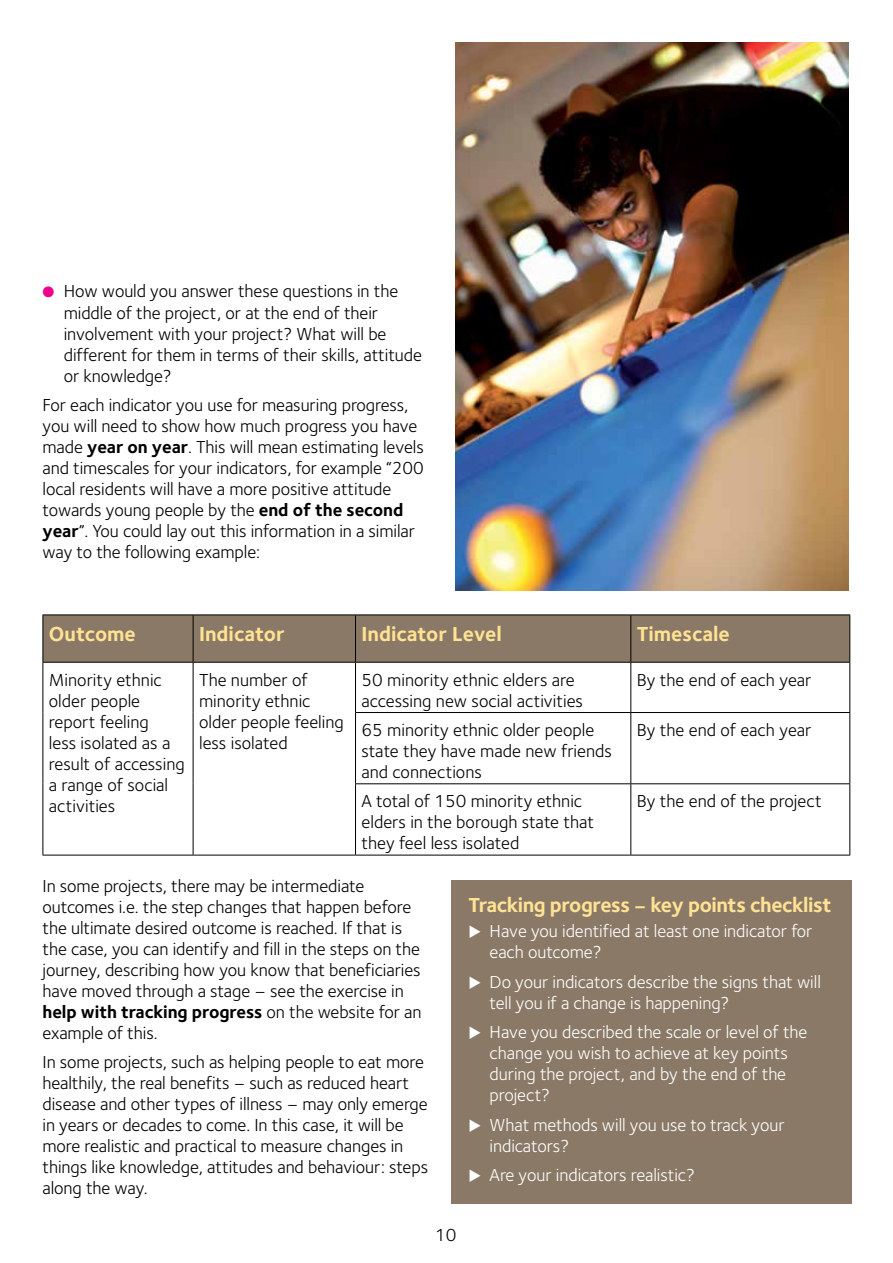
<style>
.page{position:relative;width:893px;height:1263px;background:#fff}
.page>*{position:absolute;margin:0;border:0;box-sizing:border-box;transform-origin:0 0}
.t1{font:700 21px "Foundry Sterling OT2";letter-spacing:-.015em;color:#ffe293}
.t2{font:18px/21px "Foundry Sterling OT2";letter-spacing:-.005em;color:#000}
.t3{font:18px/21px "Foundry Sterling OT2";letter-spacing:-.005em;color:#fff}
.s1{color:#ec008c}
.s2{font-weight:700}
.s3{font-size:18px}
</style>
<div class="page">
<div style="left:451px;top:880px;width:401px;height:323px;background:#8a7967"></div>
<div style="left:44px;top:615px;width:805px;height:47px;background:#8a7967"></div>
<hr style="left:43px;top:614px;width:150px;height:1px;background:#000">
<hr style="left:43px;top:615px;width:1px;height:47px;background:#000">
<hr style="left:193px;top:614px;width:163px;height:1px;background:#000">
<hr style="left:193px;top:615px;width:1px;height:47px;background:#000">
<hr style="left:356px;top:614px;width:275px;height:1px;background:#000">
<hr style="left:355px;top:615px;width:1px;height:47px;background:#000">
<hr style="left:631px;top:614px;width:219px;height:1px;background:#000">
<hr style="left:630px;top:615px;width:1px;height:47px;background:#000">
<hr style="left:849px;top:615px;width:1px;height:47px;background:#000">
<hr style="left:43px;top:662px;width:150px;height:1px;background:#000">
<hr style="left:43px;top:663px;width:1px;height:49px;background:#000">
<hr style="left:193px;top:662px;width:163px;height:1px;background:#000">
<hr style="left:193px;top:663px;width:1px;height:49px;background:#000">
<hr style="left:43px;top:712px;width:1px;height:72px;background:#000">
<hr style="left:193px;top:712px;width:1px;height:72px;background:#000">
<hr style="left:43px;top:784px;width:1px;height:71px;background:#000">
<hr style="left:193px;top:784px;width:1px;height:71px;background:#000">
<hr style="left:43px;top:855px;width:150px;height:1px;background:#000">
<hr style="left:193px;top:855px;width:163px;height:1px;background:#000">
<hr style="left:356px;top:662px;width:275px;height:1px;background:#000">
<hr style="left:355px;top:663px;width:1px;height:49px;background:#000">
<hr style="left:631px;top:662px;width:219px;height:1px;background:#000">
<hr style="left:630px;top:663px;width:1px;height:49px;background:#000">
<hr style="left:849px;top:663px;width:1px;height:49px;background:#000">
<hr style="left:355px;top:712px;width:276px;height:1px;background:#000">
<hr style="left:355px;top:713px;width:1px;height:70px;background:#000">
<hr style="left:631px;top:712px;width:219px;height:1px;background:#000">
<hr style="left:630px;top:713px;width:1px;height:70px;background:#000">
<hr style="left:849px;top:713px;width:1px;height:70px;background:#000">
<hr style="left:355px;top:783px;width:276px;height:1px;background:#000">
<hr style="left:355px;top:784px;width:1px;height:71px;background:#000">
<hr style="left:631px;top:783px;width:219px;height:1px;background:#000">
<hr style="left:630px;top:784px;width:1px;height:71px;background:#000">
<hr style="left:849px;top:784px;width:1px;height:71px;background:#000">
<hr style="left:356px;top:855px;width:275px;height:1px;background:#000">
<hr style="left:631px;top:855px;width:219px;height:1px;background:#000">
<img style="left:455px;top:43px;width:393px;height:548px">
<p class="t2" style="left:64px;top:280px;width:360px;text-indent:-21px"><span class="s1">●</span> How would you answer these questions in the middle of the project, or at the end of their involvement with your project? What will be different for them in terms of their skills, attitude or knowledge?</p>
<p class="t2" style="left:43px;top:393px;width:383px">For each indicator you use for measuring progress, you will need to show how much progress you have made <span class="s2">year on year</span>. This will mean estimating levels and timescales for your indicators, for example “200 local residents will have a more positive attitude towards young people by the <span class="s2">end of the second year</span>”. You could lay out this information in a similar way to the following example:</p>
<p class="t1" style="left:49px;top:617px;width:89px">Outcome</p>
<p class="t1" style="left:199px;top:617px;width:87px">Indicator</p>
<p class="t1" style="left:362px;top:617px;width:142px">Indicator Level</p>
<p class="t1" style="left:637px;top:617px;width:95px">Timescale</p>
<p class="t2" style="left:49px;top:668px;width:137px">Minority ethnic older people report feeling<br>less isolated as a result of accessing a range of social activities</p>
<p class="t2" style="left:199px;top:668px;width:146px">The number of minority ethnic older people feeling less isolated</p>
<p class="t2" style="left:362px;top:668px;width:223px">50 minority ethnic elders are accessing new social activities</p>
<p class="t2" style="left:637px;top:668px;width:176px">By the end of each year</p>
<p class="t2" style="left:362px;top:718px;width:252px">65 minority ethnic older people state they have made new friends and connections</p>
<p class="t2" style="left:637px;top:718px;width:176px">By the end of each year</p>
<p class="t2" style="left:362px;top:789px;width:234px">A total of 150 minority ethnic elders in the borough state that they feel less isolated</p>
<p class="t2" style="left:637px;top:789px;width:186px">By the end of the project</p>
<p class="t2" style="left:43px;top:874px;width:380px">In some projects, there may be intermediate outcomes i.e. the step changes that happen before the ultimate desired outcome is reached. If that is the case, you can identify and fill in the steps on the journey, describing how you know that beneficiaries have moved through a stage – see the exercise in <span class="s2">help with tracking progress</span> on the website for an example of this.</p>
<p class="t2" style="left:43px;top:1050px;width:387px">In some projects, such as helping people to eat more healthily, the real benefits – such as reduced heart disease and other types of illness – may only emerge in years or decades to come. In this case, it will be more realistic and practical to measure changes in things like knowledge, attitudes and behaviour: steps along the way.</p>
<p class="t1" style="left:468px;top:888px;width:365px">Tracking progress <span class="s3">–</span> key points checklist</p>
<p class="t3" style="left:490px;top:919px;width:324px">Have you identified at least one indicator for each outcome?</p>
<p class="t3" style="left:490px;top:970px;width:333px">Do your indicators describe the signs that will tell you if a change is happening?</p>
<p class="t3" style="left:490px;top:1020px;width:319px">Have you described the scale or level of the change you wish to achieve at key points during the project, and by the end of the project?</p>
<p class="t3" style="left:490px;top:1113px;width:297px">What methods will you use to track your indicators?</p>
<p class="t3" style="left:490px;top:1163px;width:207px">Are your indicators realistic?</p>
<p class="t2" style="left:435px;top:1223px;width:23px">10</p>
</div>
